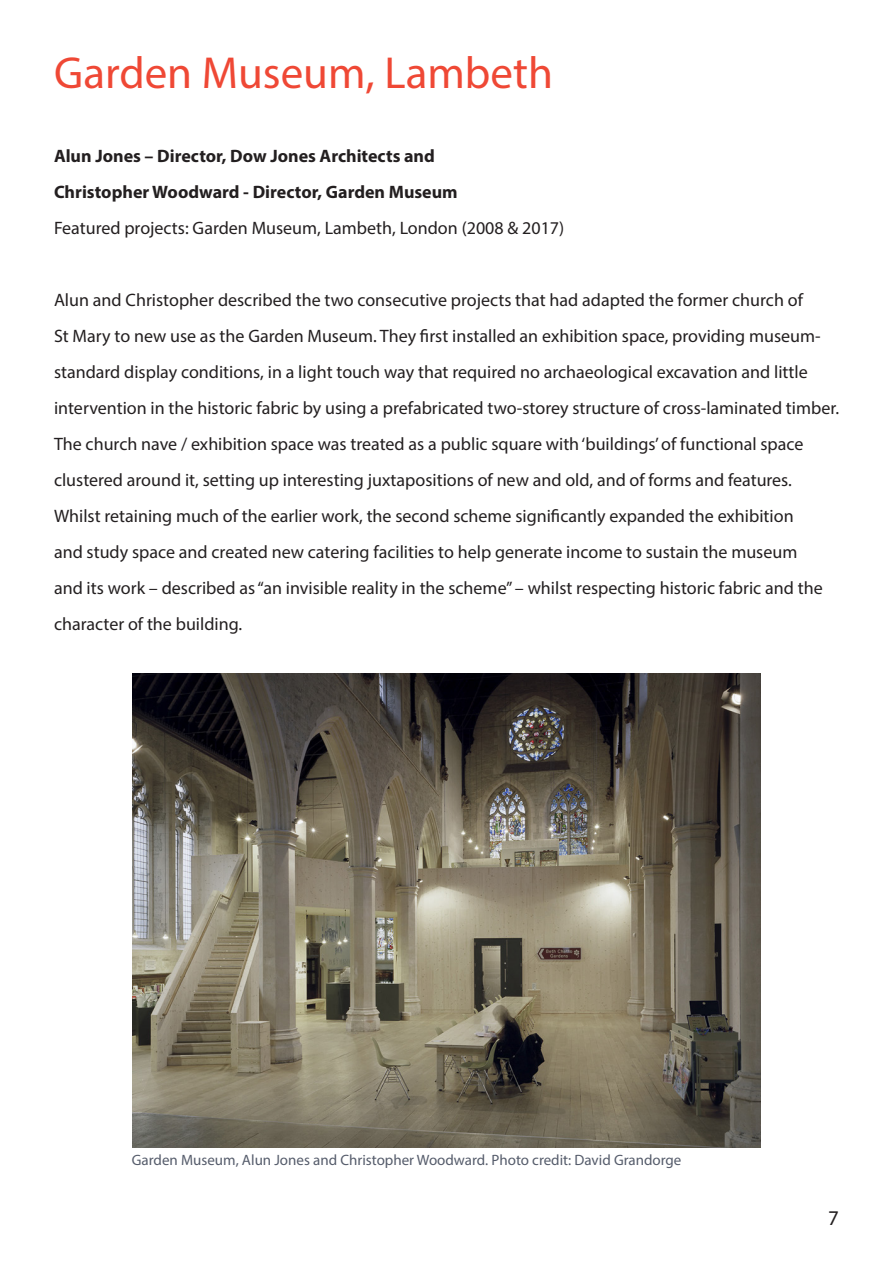
<style>
.page{position:relative;width:893px;height:1263px;background:#fff}
.page>*{position:absolute;margin:0;border:0;box-sizing:border-box;transform-origin:0 0}
.t1{font:45px "Myriad Pro";color:#ef4835}
.t2{font:21px "Myriad Pro";color:#231f20}
.t3{font:18px/36px "Myriad Pro";color:#231f20}
.t4{font:700 18px "Myriad Pro";color:#231f20}
.t5{font:15px "Myriad Pro";color:#555c6b}
</style>
<div class="page">
<img style="left:133px;top:674px;width:627px;height:473px">
<p class="t1" style="left:54px;top:45px;width:500px">Garden Museum, Lambeth</p>
<p class="t4" style="left:54px;top:144px;width:382px">Alun Jones – Director, Dow Jones Architects and</p>
<p class="t4" style="left:54px;top:180px;width:405px">Christopher Woodward - Director, Garden Museum</p>
<p class="t3" style="left:54px;top:210px;width:512px">Featured projects: Garden Museum, Lambeth, London (2008 &amp; 2017)</p>
<p class="t3" style="left:54px;top:282px;width:786px">Alun and Christopher described the two consecutive projects that had adapted the former church of<br>St Mary to new use as the Garden Museum. They first installed an exhibition space, providing museum&shy;standard display conditions, in a light touch way that required no archaeological excavation and little intervention in the historic fabric by using a prefabricated two-storey structure of cross-laminated timber.<br>The church nave / exhibition space was treated as a public square with ‘buildings’ of functional space clustered around it, setting up interesting juxtapositions of new and old, and of forms and features.<br>Whilst retaining much of the earlier work, the second scheme significantly expanded the exhibition<br>and study space and created new catering facilities to help generate income to sustain the museum<br>and its work – described as “an invisible reality in the scheme” – whilst respecting historic fabric and the character of the building.</p>
<p class="t5" style="left:132px;top:1150px;width:551px">Garden Museum, Alun Jones and Christopher Woodward. Photo credit: David Grandorge</p>
<p class="t2" style="left:828px;top:1205px;width:12px">7</p>
</div>
